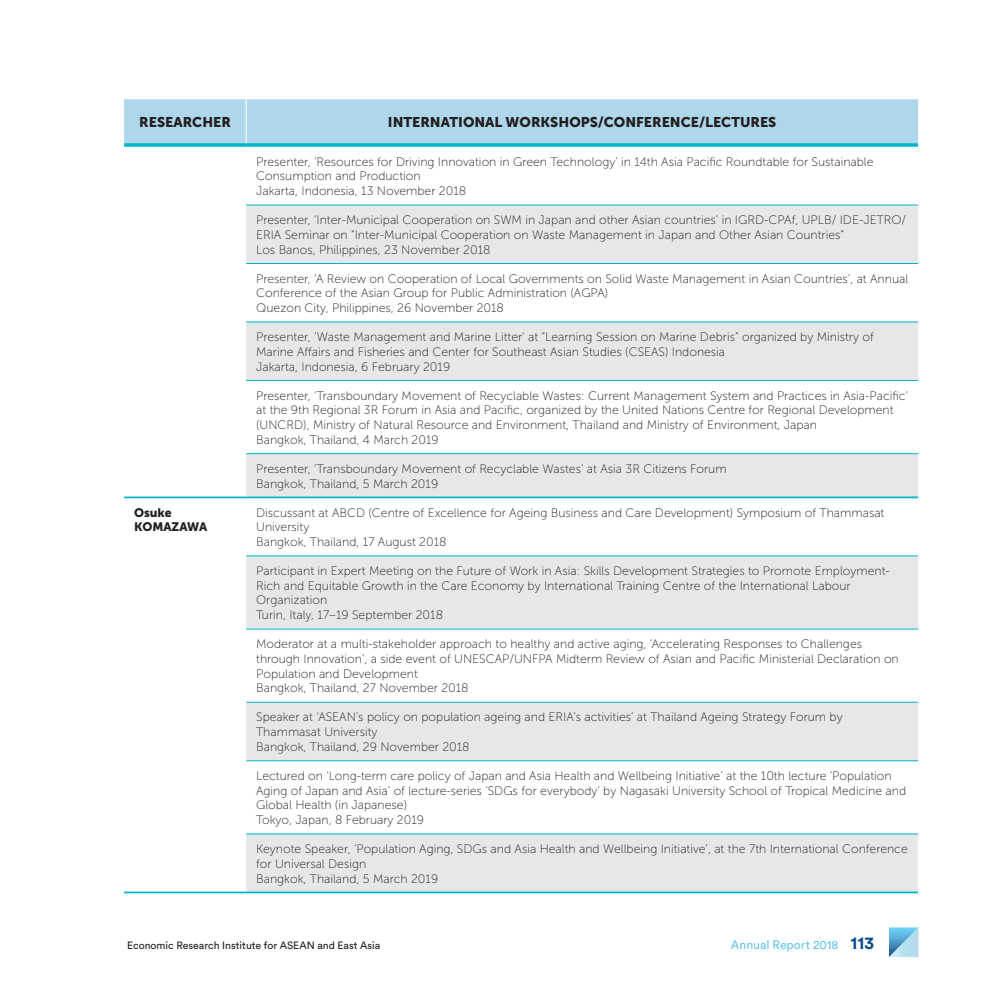
<style>
.page{position:relative;width:993px;height:993px;background:#fff}
.page>*{position:absolute;margin:0;border:0;box-sizing:border-box;transform-origin:0 0}
.t1{font:14px "Museo Sans 900";color:#231f20}
.t2{font:12.25px/14.7px "Museo Sans 100";color:#231f20}
.t3{font:12.25px "Circular Std";color:#66c6eb}
.t4{font:12.25px/14.7px "Museo Sans 900";color:#231f20}
.t5{font:10.5px "Circular Std";color:#231f20}
.s1{font-weight:700;font-size:17.5px;color:#0b4b87}
</style>
<div class="page">
<div style="left:124px;top:99px;width:793px;height:44px;background:#afd7eb"></div>
<svg style="left:246px;top:206px;width:671px;height:554px;fill:#e6e7e9"></svg>
<div style="left:246px;top:833px;width:671px;height:59px;background:#e6e7e9"></div>
<hr style="left:124px;top:891px;width:122px;height:2px;background:#00b5c8">
<hr style="left:246px;top:891px;width:671px;height:2px;background:#00b5c8">
<hr style="left:124px;top:496px;width:122px;height:2px;background:#00b5c8">
<hr style="left:246px;top:496px;width:671px;height:2px;background:#00b5c8">
<hr style="left:246px;top:833px;width:671px;height:1px;background:#00b5c8">
<hr style="left:246px;top:99px;width:1px;height:44px;background:#fff">
<svg style="left:124px;top:143px;width:122px;height:4px"></svg>
<svg style="left:246px;top:143px;width:671px;height:4px;background:#1abbcd"></svg>
<hr style="left:246px;top:205px;width:671px;height:1px;background:#00b5c8">
<hr style="left:246px;top:263px;width:671px;height:1px;background:#00b5c8">
<hr style="left:246px;top:321px;width:671px;height:1px;background:#00b5c8">
<hr style="left:246px;top:380px;width:671px;height:1px;background:#00b5c8">
<hr style="left:246px;top:453px;width:671px;height:1px;background:#00b5c8">
<hr style="left:246px;top:555px;width:671px;height:1px;background:#00b5c8">
<hr style="left:246px;top:628px;width:671px;height:1px;background:#00b5c8">
<hr style="left:246px;top:701px;width:671px;height:1px;background:#00b5c8">
<hr style="left:246px;top:760px;width:671px;height:1px;background:#00b5c8">
<svg style="left:889px;top:927px;width:29px;height:29px"></svg>
<p class="t1" style="left:139px;top:114px;width:93px">RESEARCHER</p>
<p class="t1" style="left:388px;top:114px;width:390px">INTERNATIONAL WORKSHOPS/CONFERENCE/LECTURES</p>
<p class="t2" style="left:256px;top:154px;width:618px">Presenter, ‘Resources for Driving Innovation in Green Technology’ in 14th Asia Pacific Roundtable for Sustainable<br>Consumption and Production<br>Jakarta, Indonesia, 13 November 2018</p>
<p class="t2" style="left:256px;top:213px;width:651px">Presenter, ‘Inter-Municipal Cooperation on SWM in Japan and other Asian countries’ in IGRD-CPAf, UPLB/ IDE-JETRO/<br>ERIA Seminar on “Inter-Municipal Cooperation on Waste Management in Japan and Other Asian Countries”<br>Los Banos, Philippines, 23 November 2018</p>
<p class="t2" style="left:256px;top:271px;width:653px">Presenter, ‘A Review on Cooperation of Local Governments on Solid Waste Management in Asian Countries’, at Annual<br>Conference of the Asian Group for Public Administration (AGPA)<br>Quezon City, Philippines, 26 November 2018</p>
<p class="t2" style="left:256px;top:329px;width:619px">Presenter, ‘Waste Management and Marine Litter’ at “Learning Session on Marine Debris” organized by Ministry of<br>Marine Affairs and Fisheries and Center for Southeast Asian Studies (CSEAS) Indonesia<br>Jakarta, Indonesia, 6 February 2019</p>
<p class="t2" style="left:256px;top:388px;width:653px">Presenter, ‘Transboundary Movement of Recyclable Wastes: Current Management System and Practices in Asia-Pacific’ at the 9th Regional 3R Forum in Asia and Pacific, organized by the United Nations Centre for Regional Development (UNCRD), Ministry of Natural Resource and Environment, Thailand and Ministry of Environment, Japan<br>Bangkok, Thailand, 4 March 2019</p>
<p class="t2" style="left:256px;top:461px;width:472px">Presenter, ‘Transboundary Movement of Recyclable Wastes’ at Asia 3R Citizens Forum<br>Bangkok, Thailand, 5 March 2019</p>
<p class="t4" style="left:134px;top:504px;width:75px">Osuke<br>KOMAZAWA</p>
<p class="t2" style="left:256px;top:505px;width:629px">Discussant at ABCD (Centre of Excellence for Ageing Business and Care Development) Symposium of Thammasat<br>University<br>Bangkok, Thailand, 17 August 2018</p>
<p class="t2" style="left:256px;top:563px;width:635px">Participant in Expert Meeting on the Future of Work in Asia: Skills Development Strategies to Promote Employment-Rich and Equitable Growth in the Care Economy by International Training Centre of the International Labour Organization<br>Turin, Italy, 17–19 September 2018</p>
<p class="t2" style="left:256px;top:636px;width:644px">Moderator at a multi-stakeholder approach to healthy and active aging, ‘Accelerating Responses to Challenges through Innovation’, a side event of UNESCAP/UNFPA Midterm Review of Asian and Pacific Ministerial Declaration on Population and Development<br>Bangkok, Thailand, 27 November 2018</p>
<p class="t2" style="left:256px;top:709px;width:587px">Speaker at ‘ASEAN’s policy on population ageing and ERIA’s activities’ at Thailand Ageing Strategy Forum by<br>Thammasat University<br>Bangkok, Thailand, 29 November 2018</p>
<p class="t2" style="left:256px;top:768px;width:651px">Lectured on ‘Long-term care policy of Japan and Asia Health and Wellbeing Initiative’ at the 10th lecture ‘Population Aging of Japan and Asia’ of lecture-series ‘SDGs for everybody’ by Nagasaki University School of Tropical Medicine and Global Health (in Japanese)<br>Tokyo, Japan, 8 February 2019</p>
<p class="t2" style="left:256px;top:841px;width:653px">Keynote Speaker, ‘Population Aging, SDGs and Asia Health and Wellbeing Initiative’, at the 7th International Conference for Universal Design<br>Bangkok, Thailand, 5 March 2019</p>
<p class="t5" style="left:127px;top:938px;width:254px">Economic Research Institute for ASEAN and East Asia</p>
<p class="t3" style="left:730px;top:937px;width:145px">Annual Report 2018 <span class="s1">113</span></p>
</div>
